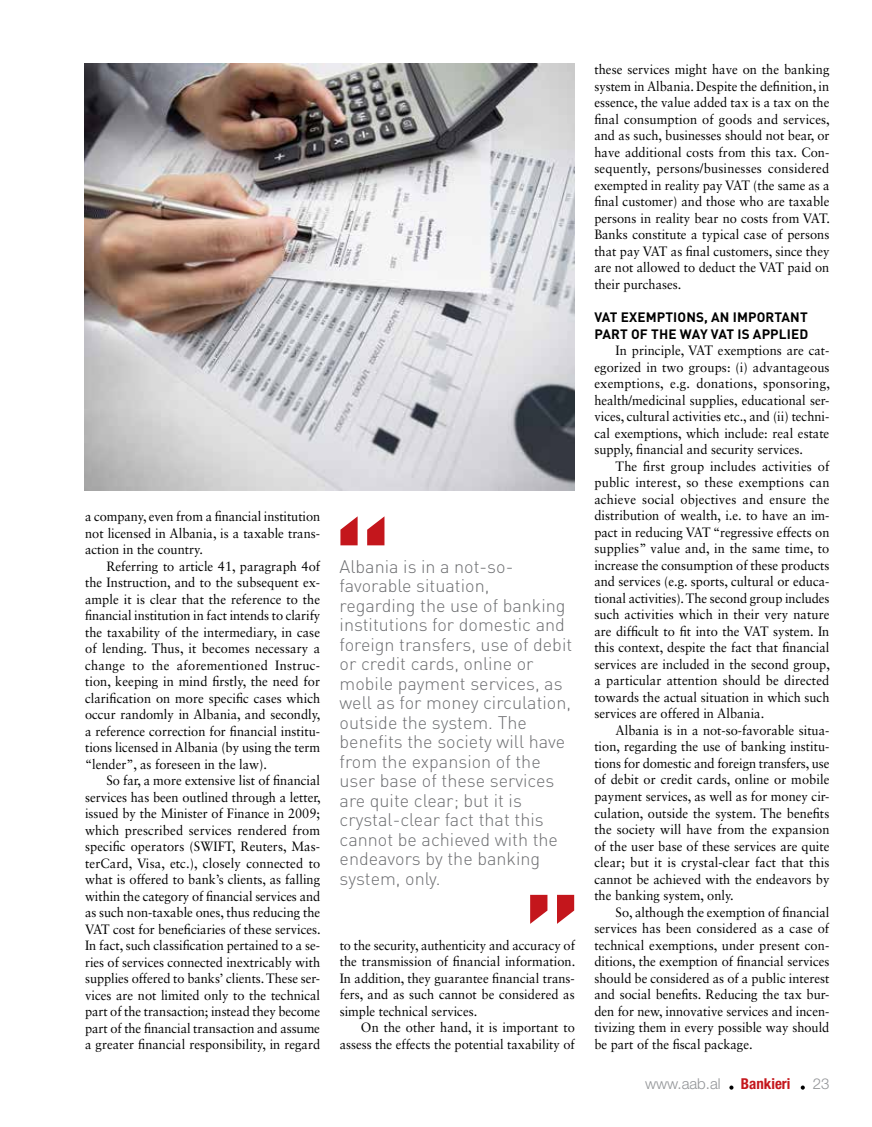
<style>
.page{position:relative;width:872px;height:1127px;background:#fff}
.page>*{position:absolute;margin:0;border:0;box-sizing:border-box;transform-origin:0 0}
.t1{font:300 18px/19.5px "DIN Pro";color:#6d6e71}
.t2{font:300 15px "Helvetica Neue LT Std";color:#939598}
.t3{font:700 condensed 15px "Helvetica Neue LT Std";color:#c4161c}
.t4{font:13.5px/16.5px "Sabon LT Std";color:#000;text-align:justify;scale:.95 1}
.t5{font:700 13.5px/17.2px "DIN Pro";letter-spacing:.01em;color:#000}
</style>
<div class="page">
<svg style="left:729px;top:1085px;width:4px;height:4px"></svg>
<svg style="left:800px;top:1085px;width:5px;height:4px"></svg>
<svg style="left:530px;top:895px;width:44px;height:29px"></svg>
<svg style="left:340px;top:516px;width:44px;height:29px"></svg>
<img style="left:85px;top:64px;width:490px;height:426px">
<p class="t4" style="left:85px;top:508px;width:249px">a company, even from a financial institution not licensed in Albania, is a taxable trans&shy;action in the country.</p>
<p class="t4" style="left:85px;top:557px;width:249px;text-indent:21px">Referring to article 41, paragraph 4of the Instruction, and to the subsequent ex&shy;ample it is clear that the reference to the financial institution in fact intends to clarify the taxability of the intermediary, in case of lending. Thus, it becomes necessary a change to the aforementioned Instruc&shy;tion, keeping in mind firstly, the need for clarification on more specific cases which occur randomly in Albania, and secondly, a reference correction for financial institu&shy;tions licensed in Albania (by using the term “lender”, as foreseen in the law).</p>
<p class="t4" style="left:85px;top:772px;width:249px;text-indent:21px">So far, a more extensive list of financial services has been outlined through a letter, issued by the Minister of Finance in 2009; which prescribed services rendered from specific operators (SWIFT, Reuters, Mas&shy;terCard, Visa, etc.), closely connected to what is offered to bank’s clients, as falling within the category of financial services and as such non-taxable ones, thus reducing the VAT cost for beneficiaries of these services.<br>In fact, such classification pertained to a se&shy;ries of services connected inextricably with supplies offered to banks’ clients. These ser&shy;vices are not limited only to the technical part of the transaction; instead they become part of the financial transaction and assume a greater financial responsibility, in regard</p>
<p class="t1" style="left:339px;top:556px;width:234px">Albania is in a not-so&shy;favorable situation,<br>regarding the use of banking institutions for domestic and foreign transfers, use of debit or credit cards, online or mobile payment services, as well as for money circulation, outside the system. The benefits the society will have from the expansion of the user base of these services are quite clear; but it is crystal-clear fact that this cannot be achieved with the endeavors by the banking system, only.</p>
<p class="t4" style="left:340px;top:936px;width:249px">to the security, authenticity and accuracy of the transmission of financial information.<br>In addition, they guarantee financial trans&shy;fers, and as such cannot be considered as simple technical services.</p>
<p class="t4" style="left:340px;top:1019px;width:249px;text-align:right">On the other hand, it is important to assess the effects the potential taxability of</p>
<p class="t4" style="left:594px;top:61px;width:249px">these services might have on the banking system in Albania. Despite the definition, in essence, the value added tax is a tax on the final consumption of goods and services, and as such, businesses should not bear, or have additional costs from this tax. Con&shy;sequently, persons/businesses considered exempted in reality pay VAT (the same as a final customer) and those who are taxable persons in reality bear no costs from VAT.<br>Banks constitute a typical case of persons that pay VAT as final customers, since they are not allowed to deduct the VAT paid on their purchases.</p>
<p class="t5" style="left:594px;top:308px;width:215px">VAT EXEMPTIONS, AN IMPORTANT<br>PART OF THE WAY VAT IS APPLIED</p>
<p class="t4" style="left:594px;top:342px;width:249px;text-indent:21px">In principle, VAT exemptions are cat&shy;egorized in two groups: (i) advantageous exemptions, e.g. donations, sponsoring, health/medicinal supplies, educational ser&shy;vices, cultural activities etc., and (ii) techni&shy;cal exemptions, which include: real estate supply, financial and security services.</p>
<p class="t4" style="left:594px;top:458px;width:249px;text-indent:21px">The first group includes activities of public interest, so these exemptions can achieve social objectives and ensure the distribution of wealth, i.e. to have an im&shy;pact in reducing VAT “regressive effects on supplies” value and, in the same time, to increase the consumption of these products and services (e.g. sports, cultural or educa&shy;tional activities). The second group includes such activities which in their very nature are difficult to fit into the VAT system. In this context, despite the fact that financial services are included in the second group, a particular attention should be directed towards the actual situation in which such services are offered in Albania.</p>
<p class="t4" style="left:594px;top:722px;width:249px;text-indent:21px">Albania is in a not-so-favorable situa&shy;tion, regarding the use of banking institu&shy;tions for domestic and foreign transfers, use of debit or credit cards, online or mobile payment services, as well as for money cir&shy;culation, outside the system. The benefits the society will have from the expansion of the user base of these services are quite clear; but it is crystal-clear fact that this cannot be achieved with the endeavors by the banking system, only.</p>
<p class="t4" style="left:594px;top:903px;width:249px;text-indent:21px">So, although the exemption of financial services has been considered as a case of technical exemptions, under present con&shy;ditions, the exemption of financial services should be considered as of a public interest and social benefits. Reducing the tax bur&shy;den for new, innovative services and incen&shy;tivizing them in every possible way should be part of the fiscal package.</p>
<p class="t2" style="left:645px;top:1074px;width:77px">www.aab.al</p>
<p class="t3" style="left:741px;top:1074px;width:51px">Bankieri</p>
<p class="t2" style="left:812px;top:1074px;width:18px">23</p>
</div>
